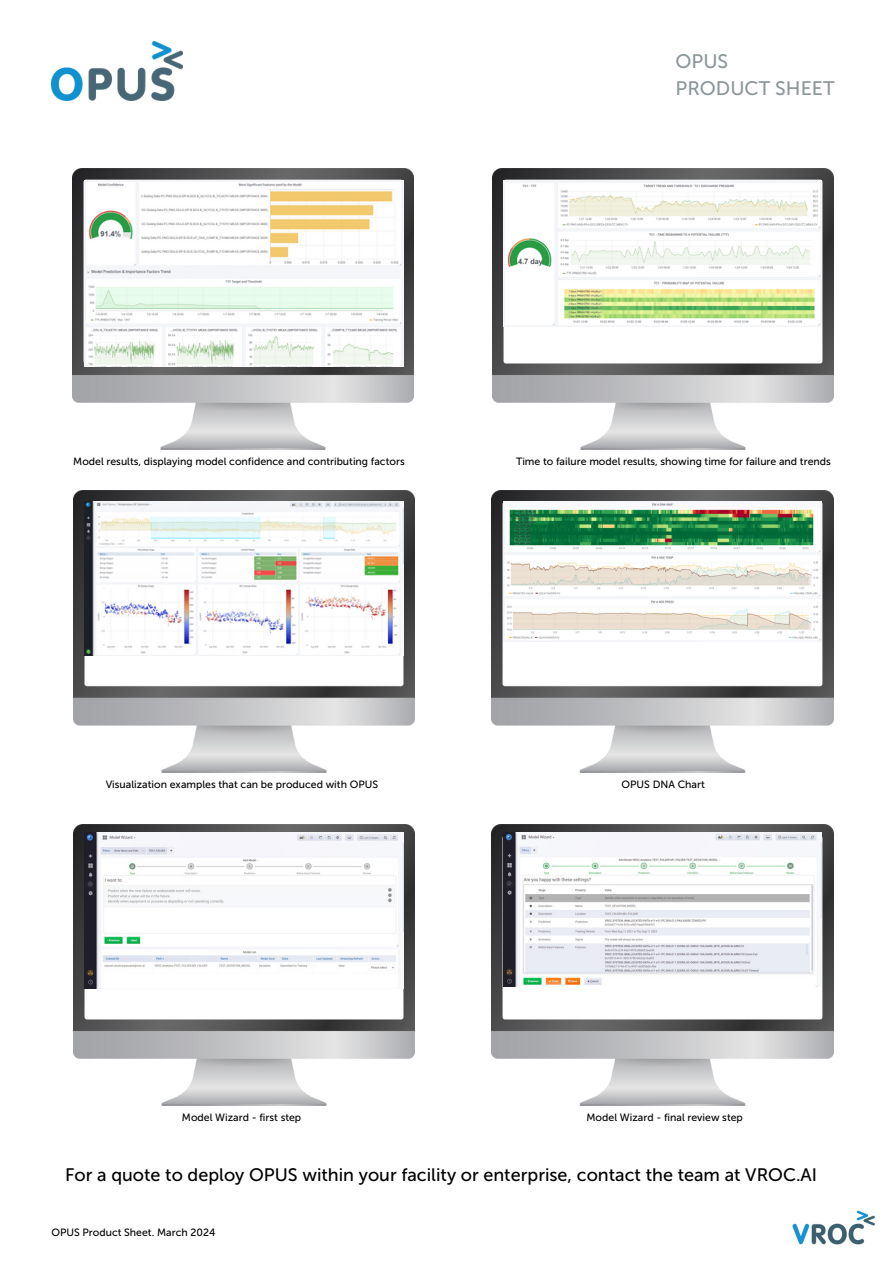
<style>
.page{position:relative;width:894px;height:1264px;background:#fff}
.page>*{position:absolute;margin:0;border:0;box-sizing:border-box;transform-origin:0 0}
.t1{font:19.5px/27px "Museo Sans 500";color:#8c979a}
.t2{font:18px "Museo Sans 500";color:#000}
.t3{font:10.5px "Museo Sans 500";color:#000}
</style>
<div class="page">
<img style="left:51px;top:41px;width:131px;height:60px">
<img style="left:792px;top:1210px;width:83px;height:35px">
<img style="left:72px;top:168px;width:341px;height:281px">
<img style="left:84px;top:180px;width:320px;height:187px">
<img style="left:492px;top:168px;width:341px;height:281px">
<img style="left:503px;top:180px;width:318px;height:146px">
<img style="left:73px;top:491px;width:341px;height:281px">
<img style="left:84px;top:501px;width:320px;height:154px">
<img style="left:492px;top:491px;width:340px;height:281px">
<img style="left:503px;top:501px;width:318px;height:141px">
<img style="left:73px;top:824px;width:341px;height:281px">
<img style="left:84px;top:832px;width:320px;height:156px">
<img style="left:492px;top:824px;width:340px;height:281px">
<img style="left:503px;top:832px;width:318px;height:154px">
<p class="t1" style="left:675px;top:48px;width:160px">OPUS<br>PRODUCT SHEET</p>
<p class="t3" style="left:73px;top:455px;width:333px">Model results, displaying model confidence and contributing factors</p>
<p class="t3" style="left:516px;top:455px;width:316px">Time to failure model results, showing time for failure and trends</p>
<p class="t3" style="left:106px;top:778px;width:274px">Visualization examples that can be produced with OPUS</p>
<p class="t3" style="left:621px;top:778px;width:85px">OPUS DNA Chart</p>
<h2 class="t3" style="left:182px;top:1111px;width:121px">Model Wizard - first step</h2>
<p class="t3" style="left:586px;top:1111px;width:158px">Model Wizard - final review step</p>
<p class="t2" style="left:65px;top:1164px;width:753px">For a quote to deploy OPUS within your facility or enterprise, contact the team at VROC.AI</p>
<p class="t3" style="left:51px;top:1226px;width:165px">OPUS Product Sheet. March 2024</p>
</div>
